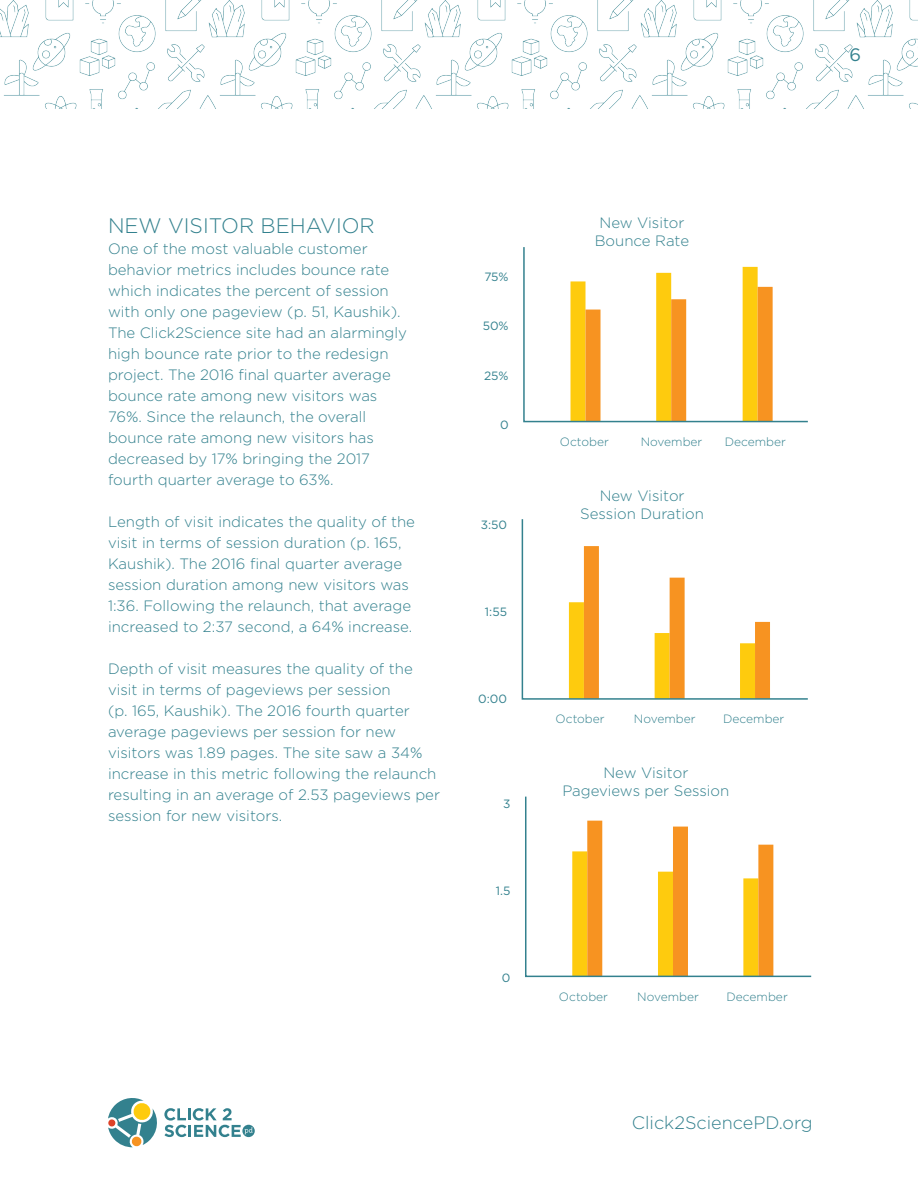
<style>
.page{position:relative;width:918px;height:1188px;background:#fff}
.page>*{position:absolute;margin:0;border:0;box-sizing:border-box;transform-origin:0 0}
.t1{font:300 21px "Gotham";color:#33818e}
.t2{font:300 18px "Gotham";color:#33818e}
.t3{font:18px "Gotham";color:#33818e}
.t4{font:300 15px/21px "Gotham";color:#33818e}
.t5{font:300 12px "Gotham";color:#33818e}
.t6{font:12px "Gotham";color:#33818e}
</style>
<div class="page">
<img style="left:0;top:0;width:918px;height:108px">
<svg style="left:108px;top:1098px;width:147px;height:49px"></svg>
<svg style="left:521px;top:519px;width:287px;height:181px"></svg>
<svg style="left:525px;top:796px;width:287px;height:182px"></svg>
<svg style="left:523px;top:247px;width:285px;height:176px"></svg>
<p class="t3" style="left:850px;top:43px;width:13px">6</p>
<p class="t1" style="left:108px;top:212px;width:268px">NEW VISITOR BEHAVIOR</p>
<p class="t4" style="left:108px;top:238px;width:261px">One of the most valuable customer</p>
<p class="t4" style="left:108px;top:259px;width:283px">behavior metrics includes bounce rate</p>
<p class="t4" style="left:108px;top:280px;width:282px">which indicates the percent of session</p>
<p class="t4" style="left:108px;top:301px;width:294px">with only one pageview (p. 51, Kaushik).</p>
<p class="t4" style="left:108px;top:322px;width:301px">The Click2Science site had an alarmingly</p>
<p class="t4" style="left:108px;top:343px;width:284px">high bounce rate prior to the redesign project. The 2016 final quarter average bounce rate among new visitors was</p>
<p class="t4" style="left:108px;top:406px;width:260px">76%. Since the relaunch, the overall</p>
<p class="t4" style="left:108px;top:427px;width:267px">bounce rate among new visitors has decreased by 17% bringing the 2017</p>
<p class="t4" style="left:108px;top:469px;width:227px">fourth quarter average to 63%.</p>
<p class="t4" style="left:108px;top:511px;width:308px">Length of visit indicates the quality of the visit in terms of session duration (p. 165, Kaushik). The 2016 final quarter average session duration among new visitors was 1:36. Following the relaunch, that average increased to 2:37 second, a 64% increase.</p>
<p class="t4" style="left:108px;top:658px;width:334px">Depth of visit measures the quality of the visit in terms of pageviews per session<br>(p. 165, Kaushik). The 2016 fourth quarter average pageviews per session for new visitors was 1.89 pages. The site saw a 34% increase in this metric following the relaunch resulting in an average of 2.53 pageviews per session for new visitors.</p>
<p class="t6" style="left:484px;top:269px;width:26px">75%</p>
<p class="t6" style="left:483px;top:318px;width:27px">50%</p>
<p class="t6" style="left:484px;top:368px;width:26px">25%</p>
<p class="t6" style="left:500px;top:417px;width:10px">0</p>
<p class="t6" style="left:481px;top:517px;width:28px">3:50</p>
<p class="t6" style="left:485px;top:604px;width:24px">1:55</p>
<p class="t6" style="left:478px;top:691px;width:30px">0:00</p>
<p class="t6" style="left:503px;top:796px;width:9px">3</p>
<p class="t6" style="left:496px;top:883px;width:16px">1.5</p>
<p class="t6" style="left:502px;top:970px;width:10px">0</p>
<p class="t4" style="left:600px;top:212px;width:86px">New Visitor</p>
<p class="t4" style="left:595px;top:230px;width:96px">Bounce Rate</p>
<p class="t5" style="left:560px;top:434px;width:51px">October</p>
<p class="t5" style="left:641px;top:434px;width:63px">November</p>
<p class="t5" style="left:725px;top:434px;width:63px">December</p>
<p class="t4" style="left:600px;top:485px;width:86px">New Visitor</p>
<p class="t4" style="left:580px;top:503px;width:125px">Session Duration</p>
<p class="t5" style="left:556px;top:711px;width:51px">October</p>
<p class="t5" style="left:634px;top:711px;width:63px">November</p>
<p class="t5" style="left:723px;top:711px;width:63px">December</p>
<p class="t4" style="left:603px;top:762px;width:86px">New Visitor</p>
<p class="t4" style="left:562px;top:780px;width:169px">Pageviews per Session</p>
<p class="t5" style="left:559px;top:989px;width:51px">October</p>
<p class="t5" style="left:637px;top:989px;width:63px">November</p>
<p class="t5" style="left:727px;top:989px;width:63px">December</p>
<p class="t2" style="left:632px;top:1111px;width:182px">Click2SciencePD.org</p>
</div>
